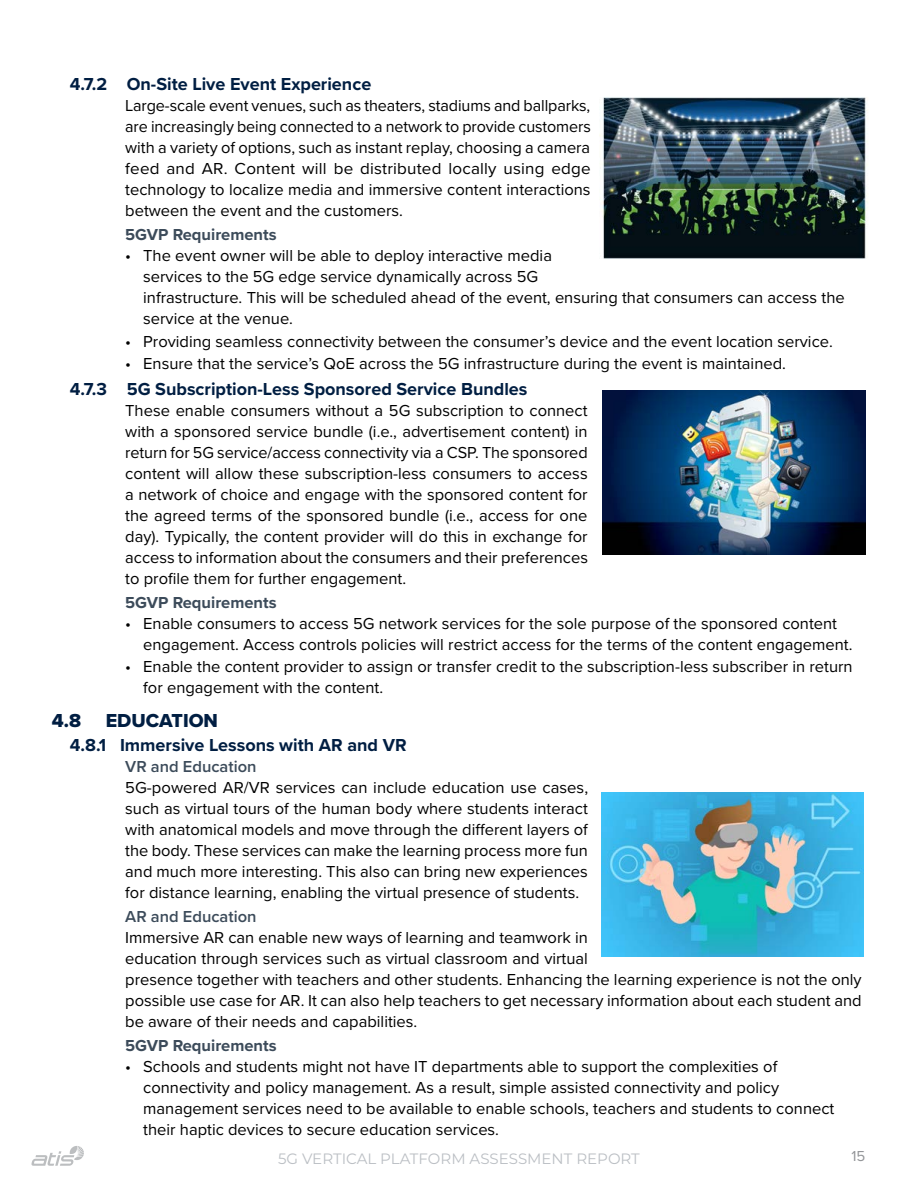
<style>
.page{position:relative;width:918px;height:1188px;background:#fff}
.page>*{position:absolute;margin:0;border:0;box-sizing:border-box;transform-origin:0 0}
.t1{font:19.5px "Proxima Nova Extrabld";color:#001e42}
.t2{font:700 18px "Proxima Nova";color:#001e42}
.t3{font:16.5px/21px "Proxima Nova";color:#000}
.t4{font:700 16.5px "Proxima Nova";color:#3c4b5a}
.t5{font:600 16.5px "Proxima Nova";color:#3c4b5a}
.t6{font:15px "Montserrat";color:#bbbfc4}
.t7{font:15px "Proxima Nova";color:#939598}
</style>
<div class="page">
<svg style="left:32px;top:1146px;width:52px;height:20px"></svg>
<img style="left:601px;top:792px;width:263px;height:165px">
<img style="left:603px;top:390px;width:262px;height:165px">
<img style="left:599px;top:97px;width:269px;height:162px">
<p class="t2" style="left:70px;top:71px;width:303px">4.7.2 On-Site Live Event Experience</p>
<p class="t3" style="left:125px;top:95px;width:467px;text-align:justify">Large-scale event venues, such as theaters, stadiums and ballparks, are increasingly being connected to a network to provide customers with a variety of options, such as instant replay, choosing a camera feed and AR. Content will be distributed locally using edge technology to localize media and immersive content interactions between the event and the customers.</p>
<p class="t4" style="left:125px;top:223px;width:153px">5GVP Requirements</p>
<p class="t3" style="left:143px;top:245px;width:703px;text-indent:-18px">• The event owner will be able to deploy interactive media<br>services to the 5G edge service dynamically across 5G<br>infrastructure. This will be scheduled ahead of the event, ensuring that consumers can access the service at the venue.</p>
<p class="t3" style="left:125px;top:330px;width:709px">• Providing seamless connectivity between the consumer’s device and the event location service.</p>
<p class="t3" style="left:125px;top:353px;width:662px">• Ensure that the service’s QoE across the 5G infrastructure during the event is maintained.</p>
<p class="t2" style="left:70px;top:375px;width:459px">4.7.3 5G Subscription-Less Sponsored Service Bundles</p>
<p class="t3" style="left:125px;top:399px;width:464px;text-align:justify">These enable consumers without a 5G subscription to connect with a sponsored service bundle (i.e., advertisement content) in return for 5G service/access connectivity via a CSP. The sponsored content will allow these subscription-less consumers to access a network of choice and engage with the sponsored content for the agreed terms of the sponsored bundle (i.e., access for one day). Typically, the content provider will do this in exchange for access to information about the consumers and their preferences to profile them for further engagement.</p>
<p class="t4" style="left:125px;top:590px;width:153px">5GVP Requirements</p>
<p class="t3" style="left:143px;top:612px;width:711px;text-indent:-18px">• Enable consumers to access 5G network services for the sole purpose of the sponsored content engagement. Access controls policies will restrict access for the terms of the content engagement.</p>
<p class="t3" style="left:143px;top:656px;width:711px;text-indent:-18px">• Enable the content provider to assign or transfer credit to the subscription-less subscriber in return for engagement with the content.</p>
<p class="t1" style="left:52px;top:706px;width:31px">4.8</p>
<p class="t1" style="left:106px;top:706px;width:114px">EDUCATION</p>
<p class="t2" style="left:70px;top:732px;width:338px">4.8.1 Immersive Lessons with AR and VR</p>
<p class="t5" style="left:125px;top:754px;width:133px">VR and Education</p>
<p class="t3" style="left:125px;top:777px;width:464px;text-align:justify">5G-powered AR/VR services can include education use cases, such as virtual tours of the human body where students interact with anatomical models and move through the different layers of the body. These services can make the learning process more fun and much more interesting. This also can bring new experiences for distance learning, enabling the virtual presence of students.</p>
<p class="t5" style="left:125px;top:904px;width:133px">AR and Education</p>
<p class="t3" style="left:125px;top:927px;width:738px">Immersive AR can enable new ways of learning and teamwork in<br>education through services such as virtual classroom and virtual<br>presence together with teachers and other students. Enhancing the learning experience is not the only possible use case for AR. It can also help teachers to get necessary information about each student and be aware of their needs and capabilities.</p>
<p class="t4" style="left:125px;top:1033px;width:153px">5GVP Requirements</p>
<p class="t3" style="left:143px;top:1056px;width:693px;text-indent:-18px">• Schools and students might not have IT departments able to support the complexities of connectivity and policy management. As a result, simple assisted connectivity and policy management services need to be available to enable schools, teachers and students to connect their haptic devices to secure education services.</p>
<p class="t6" style="left:278px;top:1148px;width:363px">5G VERTICAL PLATFORM ASSESSMENT REPORT</p>
<p class="t7" style="left:852px;top:1145px;width:15px">15</p>
</div>
